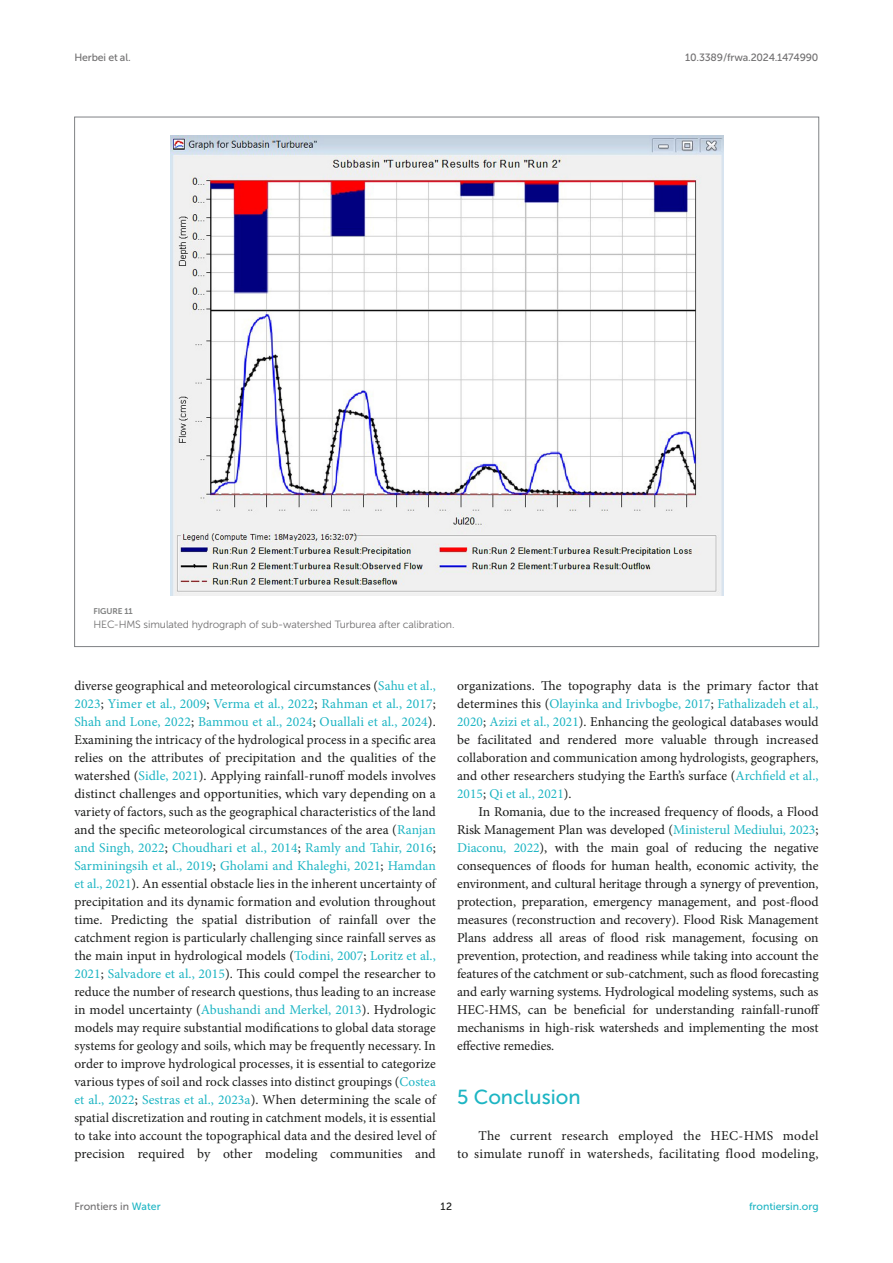
<style>
.page{position:relative;width:893px;height:1263px;background:#fff}
.page>*{position:absolute;margin:0;border:0;box-sizing:border-box;transform-origin:0 0}
.HEAD_1{font:20.25px "Museo Sans 500";color:#1db5c3}
.TEXT{font:13.5px/18px "Minion Pro";color:#1b1c1b;text-align:justify}
.TEXT_FLUSH{font:13.5px/18px "Minion Pro";letter-spacing:.02em;color:#1b1c1b;text-align:right}
.FIG_LEG{font:10.5px "Museo Sans 300";letter-spacing:-.01em;color:#706f70}
.t1{font:10.5px "Museo Sans 500";letter-spacing:-.015em;color:#706f70}
.t2{font:10.5px "Museo Sans 500";color:#1db5c3}
.t3{font:10.5px "Museo Sans 500";color:#1b1c1b}
.FIG_HD{font:8.25px "Museo Sans 700";letter-spacing:-.01em;color:#7e7f7f}
.s1{color:#1db5c3}
</style>
<div class="page">
<img style="left:170px;top:136px;width:553px;height:459px">
<p class="t1" style="left:74px;top:51px;width:58px">Herbei et al.</p>
<p class="t1" style="left:685px;top:51px;width:135px">10.3389/frwa.2024.1474990</p>
<p class="FIG_HD" style="left:94px;top:607px;width:41px">FIGURE 11</p>
<p class="FIG_LEG" style="left:94px;top:618px;width:363px">HEC-HMS simulated hydrograph of sub-watershed Turburea after calibration.</p>
<p class="TEXT" style="left:74px;top:677px;width:363px">diverse geographical and meteorological circumstances (<span class="s1">Sahu et al., 2023</span>; <span class="s1">Yimer et al., 2009</span>; <span class="s1">Verma et al., 2022</span>; <span class="s1">Rahman et al., 2017</span>; <span class="s1">Shah and Lone, 2022</span>; <span class="s1">Bammou et al., 2024</span>; <span class="s1">Ouallali et al., 2024</span>).<br>Examining the intricacy of the hydrological process in a specific area relies on the attributes of precipitation and the qualities of the watershed (<span class="s1">Sidle, 2021</span>). Applying rainfall-runoff models involves distinct challenges and opportunities, which vary depending on a variety of factors, such as the geographical characteristics of the land and the specific meteorological circumstances of the area (<span class="s1">Ranjan and Singh, 2022</span>; <span class="s1">Choudhari et al., 2014</span>; <span class="s1">Ramly and Tahir, 2016</span>; <span class="s1">Sarminingsih et al., 2019</span>; <span class="s1">Gholami and Khaleghi, 2021</span>; <span class="s1">Hamdan et al., 2021</span>). An essential obstacle lies in the inherent uncertainty of precipitation and its dynamic formation and evolution throughout time. Predicting the spatial distribution of rainfall over the catchment region is particularly challenging since rainfall serves as the main input in hydrological models (<span class="s1">Todini, 2007</span>; <span class="s1">Loritz et al., 2021</span>; <span class="s1">Salvadore et al., 2015</span>). This could compel the researcher to reduce the number of research questions, thus leading to an increase in model uncertainty (<span class="s1">Abushandi and Merkel, 2013</span>). Hydrologic models may require substantial modifications to global data storage systems for geology and soils, which may be frequently necessary. In order to improve hydrological processes, it is essential to categorize various types of soil and rock classes into distinct groupings (<span class="s1">Costea et al., 2022</span>; <span class="s1">Sestras et al., 2023a</span>). When determining the scale of spatial discretization and routing in catchment models, it is essential to take into account the topographical data and the desired level of precision required by other modeling communities and</p>
<p class="TEXT" style="left:457px;top:677px;width:363px">organizations. The topography data is the primary factor that determines this (<span class="s1">Olayinka and Irivbogbe, 2017</span>; <span class="s1">Fathalizadeh et al., 2020</span>; <span class="s1">Azizi et al., 2021</span>). Enhancing the geological databases would be facilitated and rendered more valuable through increased collaboration and communication among hydrologists, geographers, and other researchers studying the Earth’s surface (<span class="s1">Archfield et al., 2015</span>; <span class="s1">Qi et al., 2021</span>).</p>
<p class="TEXT" style="left:457px;top:803px;width:364px;text-indent:21px">In Romania, due to the increased frequency of floods, a Flood Risk Management Plan was developed (<span class="s1">Ministerul Mediului, 2023</span>; <span class="s1">Diaconu, 2022</span>), with the main goal of reducing the negative consequences of floods for human health, economic activity, the environment, and cultural heritage through a synergy of prevention, protection, preparation, emergency management, and post-flood measures (reconstruction and recovery). Flood Risk Management Plans address all areas of flood risk management, focusing on prevention, protection, and readiness while taking into account the features of the catchment or sub-catchment, such as flood forecasting and early warning systems. Hydrological modeling systems, such as HEC-HMS, can be beneficial for understanding rainfall-runoff mechanisms in high-risk watersheds and implementing the most effective remedies.</p>
<p class="HEAD_1" style="left:457px;top:1086px;width:125px">5 Conclusion</p>
<p class="TEXT_FLUSH" style="left:457px;top:1127px;width:363px">The current research employed the HEC-HMS model<br>to simulate runoff in watersheds, facilitating flood modeling,</p>
<p class="t1" style="left:74px;top:1200px;width:88px">Frontiers in <span class="s1">Water</span></p>
<p class="t3" style="left:441px;top:1200px;width:13px">12</p>
<p class="t2" style="left:749px;top:1200px;width:71px">frontiersin.org</p>
</div>
